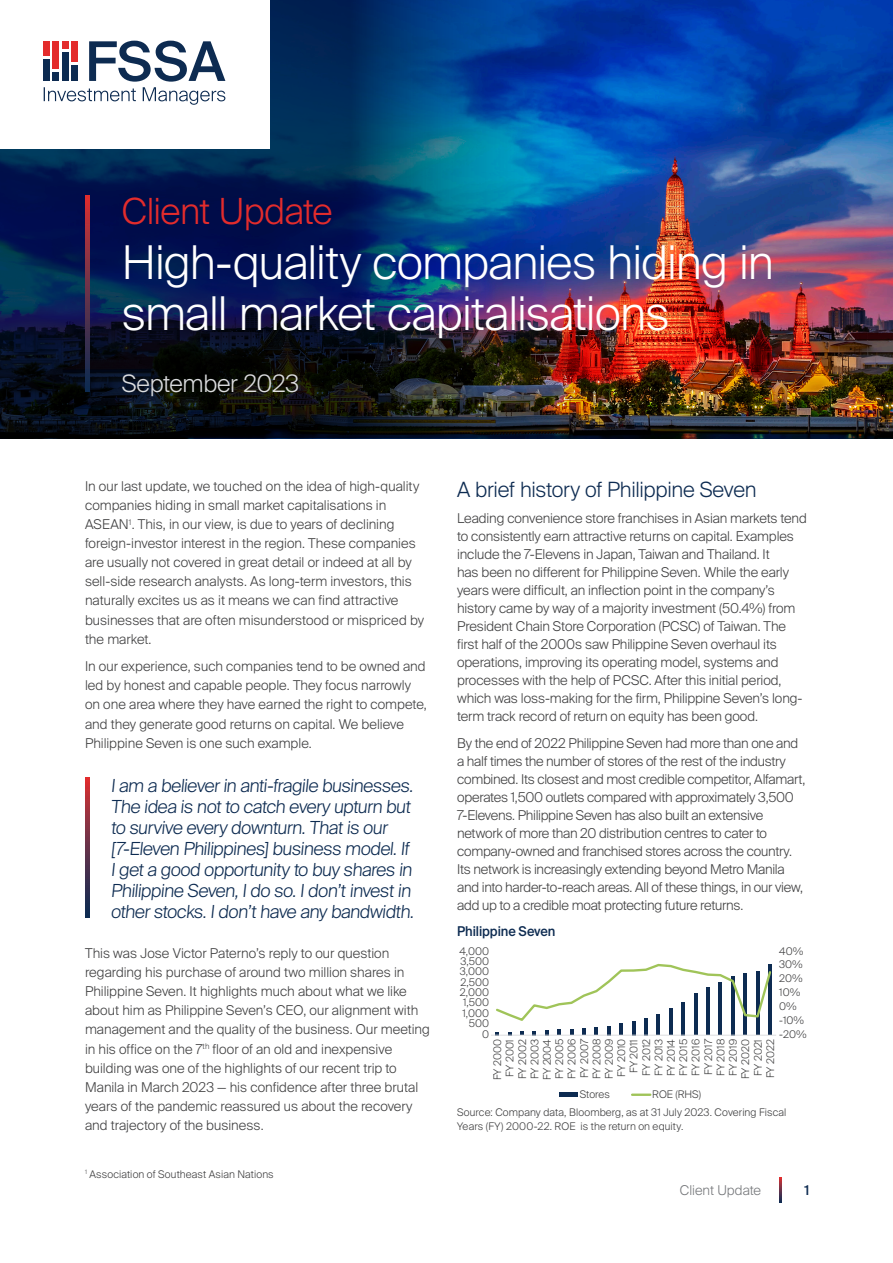
<style>
.page{position:relative;width:893px;height:1263px;background:#fff}
.page>*{position:absolute;margin:0;border:0;box-sizing:border-box;transform-origin:0 0}
.t1{font:300 46.5px/51px "Suisse Intl";letter-spacing:-.015em;color:#fff}
.t2{font:300 36px "Suisse Intl";letter-spacing:-.015em;color:#e32c2c}
.date{font:300 24px "Suisse Intl";letter-spacing:-.01em;color:#dcdddf}
.Heading{font:300 21px "Suisse Intl";letter-spacing:-.01em;color:#0d2b51}
.pull_quote_table{font:300 18px/21px "Suisse Intl";color:#0d2b51}
.Body{font:300 13.5px/19px "Suisse Intl";letter-spacing:-.005em;color:#3e3e3f}
.chart_title_1{font:500 13.5px "Suisse Intl";letter-spacing:-.005em;color:#0d2b51;scale:.95 1}
.t3{font:300 13.5px "Suisse Intl";color:#76787b}
.chart_title_1-2{font:500 13.5px "Suisse Intl";letter-spacing:-.005em;color:#0d2b51}
.source{font:300 10.5px/12.5px "Suisse Intl";color:#3e3e3f}
</style>
<div class="page">
<svg style="left:779px;top:1177px;width:2px;height:25px"></svg>
<svg style="left:85px;top:778px;width:5px;height:140px"></svg>
<hr style="left:491px;top:1035px;width:285px;height:1px;background:#dcdddf">
<svg style="left:494px;top:963px;width:279px;height:72px"></svg>
<div style="left:560px;top:1092px;width:18px;height:5px;background:#0d2b51"></div>
<hr style="left:632px;top:1093px;width:18px;height:3px;background:#a0c459">
<img style="left:673px;top:0;width:220px;height:438px">
<img style="left:0;top:0;width:673px;height:438px">
<div style="left:0;top:0;width:269px;height:148px;background:#fff"></div>
<svg style="left:44px;top:41px;width:181px;height:64px"></svg>
<svg style="left:85px;top:196px;width:5px;height:196px"></svg>
<p class="t2" style="left:122px;top:190px;width:212px">Client Update</p>
<p class="t1" style="left:122px;top:237px;width:653px">High-quality companies hiding in small market capitalisations</p>
<p class="date" style="left:122px;top:369px;width:179px">September 2023</p>
<p class="Body" style="left:85px;top:477px;width:340px">In our last update, we touched on the idea of high-quality companies hiding in small market capitalisations in ASEAN<sup>1</sup>. This, in our view, is due to years of declining foreign-investor interest in the region. These companies are usually not covered in great detail or indeed at all by sell-side research analysts. As long-term investors, this naturally excites us as it means we can find attractive businesses that are often misunderstood or mispriced by the market.</p>
<p class="Body" style="left:85px;top:657px;width:343px">In our experience, such companies tend to be owned and led by honest and capable people. They focus narrowly on one area where they have earned the right to compete, and they generate good returns on capital. We believe Philippine Seven is one such example.</p>
<p class="pull_quote_table" style="left:111px;top:775px;width:308px">Iam a believerin anti-fragile businesses.<br>The idea is notto catch every upturn but to survive every downturn.Thatis our [7-Eleven Philippines]business model.If Igeta good opportunity to buy shares in Philippine Seven,Ido so.Idon’tinvestin otherstocks.Idon’thave any bandwidth.</p>
<p class="Body" style="left:85px;top:944px;width:346px">This was Jose Victor Paterno’s reply to our question regarding his purchase of around two million shares in Philippine Seven. It highlights much about what we like about him as Philippine Seven’s CEO, our alignment with management and the quality of the business. Our meeting in his office on the 7<sup>th</sup> floor of an old and inexpensive building was one of the highlights of our recent trip to Manila in March 2023 — his confidence after three brutal years of the pandemic reassured us about the recovery and trajectory of the business.</p>
<p class="source" style="left:85px;top:1168px;width:190px"><sup>1</sup> Association of Southeast Asian Nations</p>
<p class="Heading" style="left:457px;top:477px;width:301px">A brief history of Philippine Seven</p>
<p class="Body" style="left:457px;top:510px;width:351px;line-height:18px">Leading convenience store franchises in Asian markets tend to consistently earn attractive returns on capital. Examples include the 7-Elevens in Japan, Taiwan and Thailand. It<br>has been no different for Philippine Seven. While the early years were difficult, an inflection point in the company’s history came by way of a majority investment (50.4%) from President Chain Store Corporation (PCSC) of Taiwan. The first half of the 2000s saw Philippine Seven overhaul its operations, improving its operating model, systems and processes with the help of PCSC. After this initial period, which was loss-making for the firm, Philippine Seven’s long&shy;term track record of return on equity has been good.</p>
<p class="Body" style="left:457px;top:734px;width:350px;line-height:18px">By the end of 2022 Philippine Seven had more than one and a half times the number of stores of the rest of the industry combined. Its closest and most credible competitor, Alfamart, operates 1,500 outlets compared with approximately 3,500<br>7-Elevens. Philippine Seven has also built an extensive network of more than 20 distribution centres to cater to company-owned and franchised stores across the country.<br>Its network is increasingly extending beyond Metro Manila and into harder-to-reach areas. All of these things, in our view, add up to a credible moat protecting future returns.</p>
<p class="chart_title_1" style="left:457px;top:923px;width:105px">Philippine Seven</p>
<p class="source" style="left:459px;top:945px;width:31px">4,000</p>
<p class="source" style="left:461px;top:955px;width:30px">3,500</p>
<p class="source" style="left:460px;top:965px;width:31px">3,000</p>
<p class="source" style="left:461px;top:976px;width:30px">2,500</p>
<p class="source" style="left:460px;top:986px;width:31px">2,000</p>
<p class="source" style="left:463px;top:996px;width:27px">1,500</p>
<p class="source" style="left:462px;top:1007px;width:28px">1,000</p>
<p class="source" style="left:469px;top:1017px;width:22px">500</p>
<p class="source" style="left:779px;top:945px;width:26px">40%</p>
<p class="source" style="left:779px;top:958px;width:25px">30%</p>
<p class="source" style="left:779px;top:972px;width:25px">20%</p>
<p class="source" style="left:779px;top:986px;width:22px">10%</p>
<p class="source" style="left:779px;top:1000px;width:19px">0%</p>
<p class="source" style="left:779px;top:1014px;width:26px">-10%</p>
<p class="source" style="left:482px;top:1028px;width:8px">0</p>
<p class="source" style="left:779px;top:1028px;width:29px">-20%</p>
<p class="source" style="left:491px;top:1080px;width:43px;text-align:right;rotate:-90deg">FY 2000<br>FY 2001<br>FY 2002<br>FY 2003<br>FY 2004<br>FY 2005<br>FY 2006<br>FY 2007<br>FY 2008<br>FY 2009<br>FY 2010<br>FY 2011<br>FY 2012<br>FY 2013<br>FY 2014<br>FY 2015<br>FY 2016<br>FY 2017<br>FY 2018<br>FY 2019<br>FY 2020<br>FY 2021<br>FY 2022</p>
<p class="source" style="left:580px;top:1088px;width:32px">Stores</p>
<p class="source" style="left:652px;top:1088px;width:50px">ROE (RHS)</p>
<p class="source" style="left:457px;top:1106px;width:331px;line-height:13.5px">Source: Company data, Bloomberg, as at 31 July 2023. Covering Fiscal<br>Years (FY) 2000-22. ROE is the return on equity.</p>
<p class="t3" style="left:680px;top:1182px;width:83px">Client Update</p>
<p class="chart_title_1-2" style="left:804px;top:1182px;width:6px">1</p>
</div>
